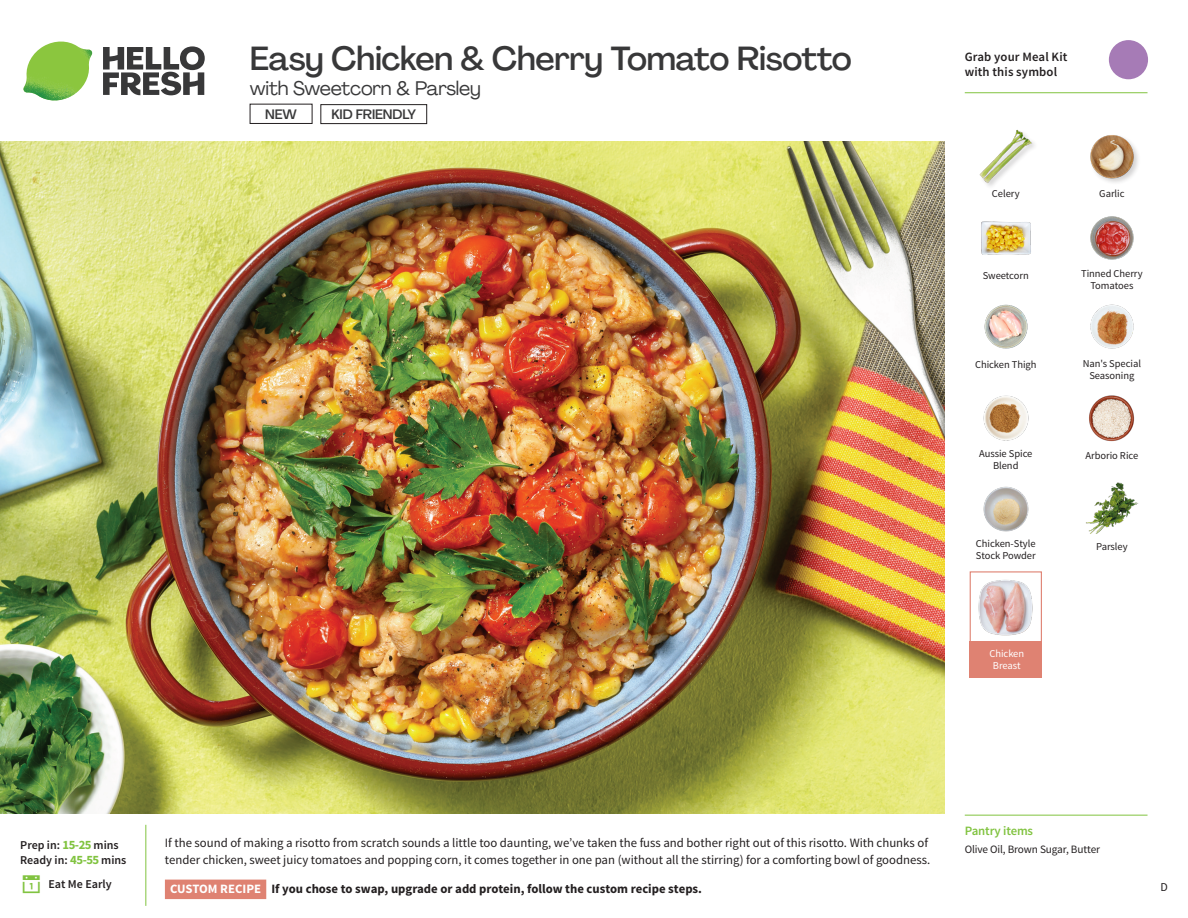
<style>
.page{position:relative;width:1188px;height:918px;background:#fff}
.page>*{position:absolute;margin:0;border:0;box-sizing:border-box;transform-origin:0 0}
._15_Titel_UK{font:500 33px "Agrandir";letter-spacing:-.015em;color:#383839}
._15_Titel_UK-2{font:19.5px "Agrandir";letter-spacing:-.01em;color:#383839}
.t1{font:500 13.5px "Agrandir";letter-spacing:-.01em;color:#383839}
.Step_6_Text_AU{font:12.75px/16.5px "Source Sans Pro";color:#231f20}
.Step_6_Text_AU-2{font:700 12.75px "Source Sans Pro";color:#231f20}
.t2{font:600 12.75px/15px "Source Sans Pro";letter-spacing:.01em;color:#231f20}
._04_Headers_Front{font:600 12.75px "Source Sans Pro";letter-spacing:-.01em;color:#81c340}
._04_Intro{font:600 12px "Source Sans Pro";color:#231f20}
.t3{font:12px "Source Sans Pro";color:#231f20}
._05_Pantry{font:11.25px "Source Sans Pro";letter-spacing:-.01em;color:#231f20}
._18_FRONT_ingredient{font:10.5px/12px "Source Sans Pro";letter-spacing:-.005em;color:#231f20;text-align:center}
._18_FRONT_ingredient-2{font:10.5px/12px "Source Sans Pro";letter-spacing:-.005em;color:#fff;text-align:center}
.s1{font-weight:700;font-size:12.75px;color:#81c340}
.s2{color:#fff}
</style>
<div class="page">
<svg style="left:103px;top:46px;width:102px;height:49px"></svg>
<img style="left:23px;top:42px;width:69px;height:59px">
<svg style="left:145px;top:824px;width:122px;height:82px"></svg>
<img style="left:0;top:142px;width:945px;height:672px">
<div style="left:970px;top:571px;width:72px;height:73px;border:1px solid #df8272"></div>
<div style="left:970px;top:641px;width:72px;height:37px;background:#df8272"></div>
<img style="left:978px;top:580px;width:55px;height:56px">
<div style="left:321px;top:104px;width:106px;height:20px;border:1px solid #231f20"></div>
<div style="left:250px;top:104px;width:62px;height:20px;border:1px solid #231f20"></div>
<img style="left:1090px;top:304px;width:44px;height:45px">
<img style="left:1089px;top:395px;width:46px;height:47px">
<img style="left:983px;top:395px;width:46px;height:46px">
<img style="left:983px;top:486px;width:46px;height:46px">
<img style="left:984px;top:304px;width:44px;height:45px">
<img style="left:981px;top:221px;width:50px;height:34px">
<img style="left:1090px;top:216px;width:44px;height:44px">
<img style="left:979px;top:129px;width:55px;height:56px">
<img style="left:1090px;top:135px;width:48px;height:48px">
<img style="left:1086px;top:482px;width:53px;height:52px">
<hr style="left:965px;top:815px;width:183px;height:1px;background:#81c340">
<svg style="left:1091px;top:40px;width:57px;height:54px"></svg>
<hr style="left:965px;top:92px;width:183px;height:1px;background:#81c340">
<p class="_15_Titel_UK" style="left:250px;top:38px;width:604px">Easy Chicken &amp; Cherry Tomato Risotto</p>
<p class="_15_Titel_UK-2" style="left:250px;top:76px;width:233px">with Sweetcorn &amp; Parsley</p>
<p class="t1" style="left:265px;top:106px;width:33px">NEW</p>
<p class="t1" style="left:331px;top:106px;width:86px">KID FRIENDLY</p>
<p class="t2" style="left:965px;top:50px;width:104px">Grab your Meal Kit with this symbol</p>
<p class="_18_FRONT_ingredient" style="left:992px;top:188px;width:29px">Celery</p>
<p class="_18_FRONT_ingredient" style="left:1099px;top:188px;width:27px">Garlic</p>
<p class="_18_FRONT_ingredient" style="left:983px;top:270px;width:48px">Sweetcorn</p>
<p class="_18_FRONT_ingredient" style="left:1081px;top:267px;width:63px">Tinned Cherry<br>Tomatoes</p>
<p class="_18_FRONT_ingredient" style="left:975px;top:358px;width:63px">Chicken Thigh</p>
<p class="_18_FRONT_ingredient" style="left:1083px;top:357px;width:60px">Nan's Special<br>Seasoning</p>
<p class="_18_FRONT_ingredient" style="left:979px;top:447px;width:55px">Aussie Spice<br>Blend</p>
<p class="_18_FRONT_ingredient" style="left:1086px;top:450px;width:54px">Arborio Rice</p>
<p class="_18_FRONT_ingredient" style="left:976px;top:538px;width:61px">Chicken-Style</p>
<p class="_18_FRONT_ingredient" style="left:1096px;top:541px;width:33px">Parsley</p>
<p class="_18_FRONT_ingredient" style="left:976px;top:550px;width:61px">Stock Powder</p>
<p class="_18_FRONT_ingredient-2" style="left:989px;top:648px;width:36px">Chicken<br>Breast</p>
<p class="_04_Intro" style="left:20px;top:837px;width:100px">Prep in: <span class="s1">15-25</span> mins</p>
<p class="_04_Intro" style="left:20px;top:852px;width:108px">Ready in: <span class="s1">45-55</span> mins</p>
<p class="_04_Intro" style="left:48px;top:876px;width:65px">Eat Me Early</p>
<p class="Step_6_Text_AU" style="left:165px;top:835px;width:767px">If the sound of making a risotto from scratch sounds a little too daunting, we’ve taken the fuss and bother right out of this risotto. With chunks of tender chicken, sweet juicy tomatoes and popping corn, it comes together in one pan (without all the stirring) for a comforting bowl of goodness.</p>
<p class="Step_6_Text_AU-2" style="left:170px;top:881px;width:533px"><span class="s2">CUSTOM RECIPE</span> If you chose to swap, upgrade or add protein, follow the custom recipe steps.</p>
<p class="_04_Headers_Front" style="left:965px;top:822px;width:70px">Pantry items</p>
<p class="_05_Pantry" style="left:965px;top:842px;width:137px">Olive Oil, Brown Sugar, Butter</p>
<p class="t3" style="left:1160px;top:879px;width:9px">D</p>
</div>
